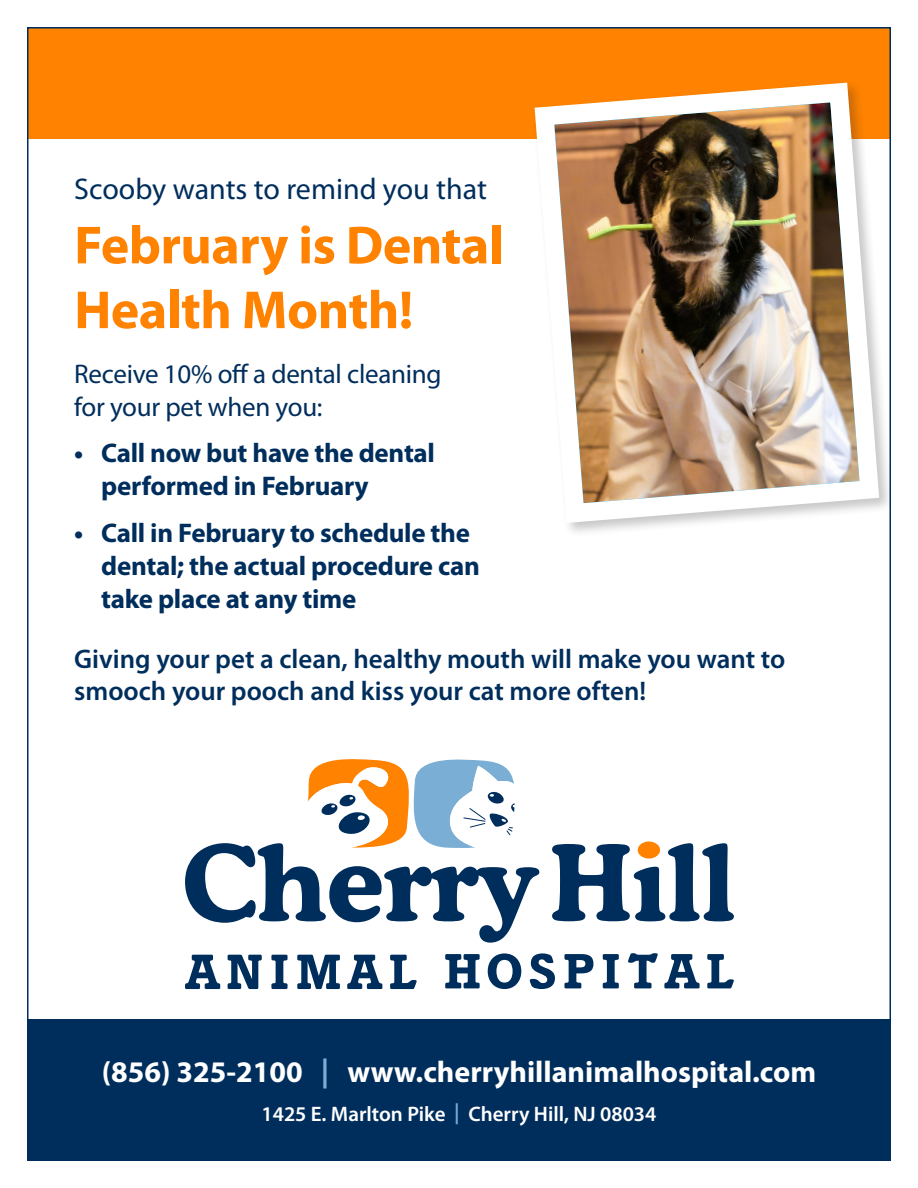
<style>
.page{position:relative;width:918px;height:1188px;background:#fff}
.page>*{position:absolute;margin:0;border:0;box-sizing:border-box;transform-origin:0 0}
.t1{font:700 54px/64.8px "Myriad Pro";letter-spacing:-.01em;color:#ff8200}
.t2{font:700 30px "Myriad Pro";color:#fff}
.t3{font:30px "Myriad Pro";color:#002e5c}
.t4{font:700 27px/33px "Myriad Pro";letter-spacing:-.01em;color:#002e5c}
.t5{font:600 27px/32.4px "Myriad Pro";color:#002e5c}
.t6{font:27px/33px "Myriad Pro";letter-spacing:-.01em;color:#002e5c}
.t7{font:600 21px "Myriad Pro";color:#fff}
.s1{color:#7baed5}
</style>
<div class="page">
<div style="left:27px;top:27px;width:864px;height:111px;background:#ff8200"></div>
<div style="left:27px;top:1019px;width:864px;height:142px;background:#002e5c"></div>
<img style="left:525px;top:82px;width:363px;height:450px">
<svg style="left:185px;top:955px;width:35px;height:34px"></svg>
<svg style="left:228px;top:955px;width:34px;height:34px"></svg>
<svg style="left:271px;top:955px;width:17px;height:34px"></svg>
<svg style="left:297px;top:955px;width:43px;height:34px"></svg>
<svg style="left:347px;top:955px;width:35px;height:34px"></svg>
<svg style="left:390px;top:955px;width:27px;height:34px"></svg>
<svg style="left:445px;top:954px;width:35px;height:34px"></svg>
<svg style="left:488px;top:953px;width:33px;height:36px"></svg>
<svg style="left:530px;top:953px;width:25px;height:36px"></svg>
<svg style="left:564px;top:954px;width:29px;height:34px"></svg>
<svg style="left:603px;top:954px;width:16px;height:34px"></svg>
<svg style="left:628px;top:953px;width:30px;height:35px"></svg>
<svg style="left:664px;top:954px;width:36px;height:34px"></svg>
<svg style="left:707px;top:954px;width:27px;height:34px"></svg>
<svg style="left:185px;top:843px;width:549px;height:100px"></svg>
<div style="left:638px;top:841px;width:22px;height:18px;background:#ff8200;border-radius:50%"></div>
<svg style="left:307px;top:759px;width:209px;height:89px"></svg>
<p class="t3" style="left:74px;top:170px;width:414px">Scooby wants to remind you that</p>
<h1 class="t1" style="left:74px;top:211px;width:431px">February is Dental<br>Health Month!</h1>
<p class="t6" style="left:74px;top:357px;width:369px">Receive 10% off a dental cleaning for your pet when you:</p>
<p class="t4" style="left:101px;top:436px;width:335px;text-indent:-27px">• Call now but have the dental performed in February</p>
<p class="t4" style="left:101px;top:515px;width:380px;text-indent:-27px">• Call in February to schedule the dental; the actual procedure can take place at any time</p>
<p class="t5" style="left:74px;top:642px;width:713px">Giving your pet a clean, healthy mouth will make you want to smooch your pooch and kiss your cat more often!</p>
<p class="t2" style="left:102px;top:1052px;width:716px">(856) 325-2100 <span class="s1">|</span> www.cherryhillanimalhospital.com</p>
<p class="t7" style="left:262px;top:1100px;width:396px">1425 E. Marlton Pike <span class="s1">|</span> Cherry Hill, NJ 08034</p>
</div>
